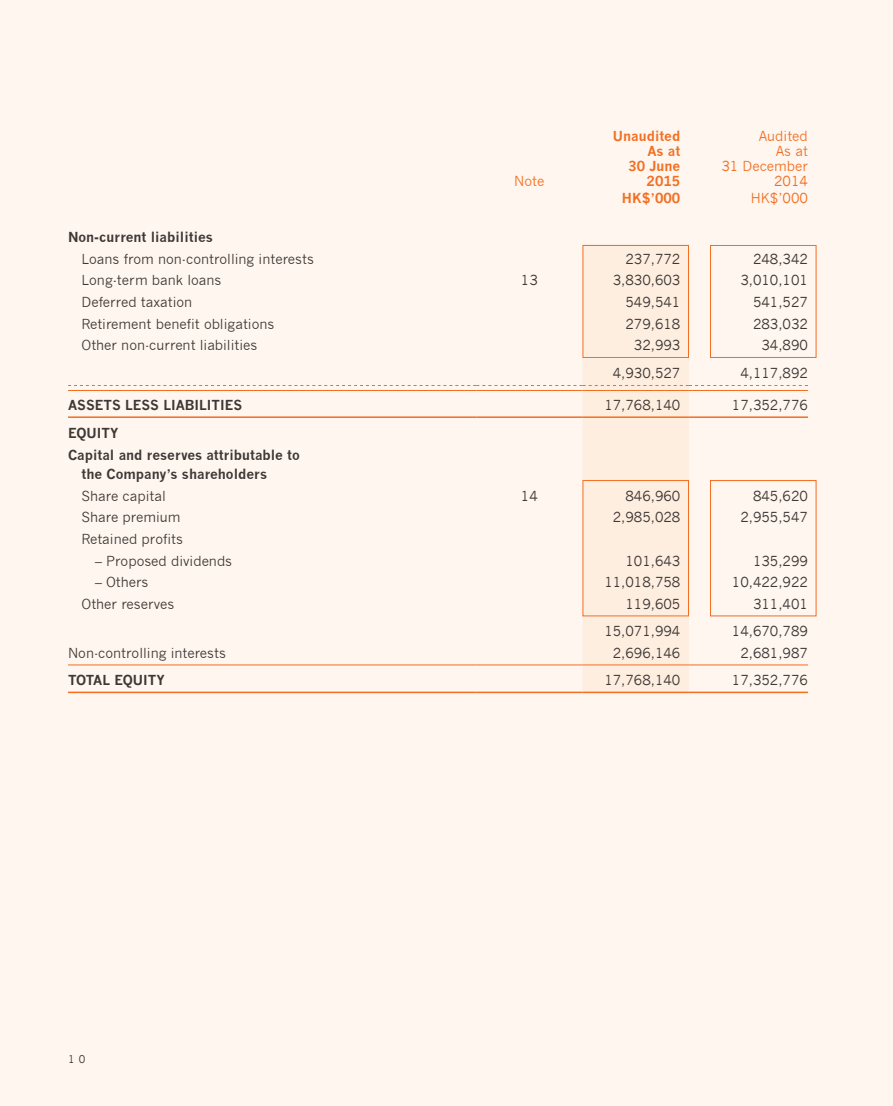
<style>
.page{position:relative;width:893px;height:1106px;background:#fef6ef}
.page>*{position:absolute;margin:0;border:0;box-sizing:border-box;transform-origin:0 0}
.t1{font:13.5px "News Gothic";color:#3e3835}
.t2{font:700 13.5px/21.6px "News Gothic";color:#3e3835}
.t3{font:13.5px/15px "News Gothic";color:#f36e21;text-align:right}
.t4{font:700 13.5px/15px "News Gothic";color:#f36e21;text-align:right}
.t5{font:10.5px "News Gothic";color:#3e3835}
</style>
<div class="page">
<div style="left:583px;top:244px;width:106px;height:447px;background:#feeee0"></div>
<div style="left:583px;top:245px;width:106px;height:113px;border:1px solid #f36e21"></div>
<div style="left:710px;top:245px;width:106px;height:113px;border:1px solid #f36e21"></div>
<hr style="left:68px;top:390px;width:408px;height:1px;background:#f36e21">
<hr style="left:476px;top:390px;width:107px;height:1px;background:#f36e21">
<hr style="left:583px;top:390px;width:106px;height:1px;background:#f36e21">
<svg style="left:68px;top:385px;width:740px;height:1px"></svg>
<hr style="left:689px;top:390px;width:119px;height:1px;background:#f36e21">
<hr style="left:68px;top:416px;width:408px;height:2px;background:#f36e21">
<hr style="left:476px;top:416px;width:107px;height:2px;background:#f36e21">
<hr style="left:583px;top:416px;width:106px;height:2px;background:#f36e21">
<hr style="left:689px;top:416px;width:119px;height:2px;background:#f36e21">
<div style="left:583px;top:480px;width:106px;height:136px;border:1px solid #f36e21"></div>
<div style="left:710px;top:480px;width:106px;height:136px;border:1px solid #f36e21"></div>
<hr style="left:68px;top:664px;width:408px;height:1px;background:#f36e21">
<hr style="left:476px;top:664px;width:107px;height:1px;background:#f36e21">
<hr style="left:583px;top:664px;width:106px;height:1px;background:#f36e21">
<hr style="left:689px;top:664px;width:119px;height:1px;background:#f36e21">
<hr style="left:68px;top:691px;width:408px;height:2px;background:#f36e21">
<hr style="left:476px;top:691px;width:107px;height:2px;background:#f36e21">
<hr style="left:583px;top:691px;width:106px;height:2px;background:#f36e21">
<hr style="left:689px;top:691px;width:119px;height:2px;background:#f36e21">
<p class="t3" style="left:514px;top:174px;width:32px">Note</p>
<p class="t4" style="left:613px;top:129px;width:69px">Unaudited<br>As at<br>30 June<br>2015</p>
<p class="t3" style="left:721px;top:129px;width:88px">Audited<br>As at<br>31 December<br>2014</p>
<p class="t4" style="left:622px;top:191px;width:60px">HK$’000</p>
<p class="t3" style="left:751px;top:191px;width:58px">HK$’000</p>
<p class="t2" style="left:68px;top:226px;width:146px">Non-current liabilities</p>
<p class="t1" style="left:82px;top:251px;width:234px">Loans from non-controlling interests</p>
<p class="t1" style="left:625px;top:251px;width:56px">237,772</p>
<p class="t1" style="left:753px;top:251px;width:56px">248,342</p>
<p class="t1" style="left:82px;top:273px;width:141px">Long-term bank loans</p>
<p class="t1" style="left:521px;top:273px;width:18px">13</p>
<p class="t1" style="left:613px;top:273px;width:69px">3,830,603</p>
<p class="t1" style="left:740px;top:273px;width:69px">3,010,101</p>
<p class="t1" style="left:82px;top:294px;width:112px">Deferred taxation</p>
<p class="t1" style="left:625px;top:294px;width:56px">549,541</p>
<p class="t1" style="left:753px;top:294px;width:56px">541,527</p>
<p class="t1" style="left:82px;top:316px;width:194px">Retirement benefit obligations</p>
<p class="t1" style="left:625px;top:316px;width:56px">279,618</p>
<p class="t1" style="left:753px;top:316px;width:56px">283,032</p>
<p class="t1" style="left:82px;top:337px;width:177px">Other non-current liabilities</p>
<p class="t1" style="left:634px;top:337px;width:48px">32,993</p>
<p class="t1" style="left:761px;top:337px;width:48px">34,890</p>
<p class="t1" style="left:613px;top:365px;width:69px">4,930,527</p>
<p class="t1" style="left:740px;top:365px;width:69px">4,117,892</p>
<p class="t2" style="left:68px;top:394px;width:176px">ASSETS LESS LIABILITIES</p>
<p class="t1" style="left:604px;top:397px;width:77px">17,768,140</p>
<p class="t1" style="left:732px;top:397px;width:77px">17,352,776</p>
<p class="t2" style="left:68px;top:422px;width:233px">EQUITY<br>Capital and reserves attributable to</p>
<p class="t2" style="left:82px;top:463px;width:187px">the Company’s shareholders</p>
<p class="t1" style="left:82px;top:488px;width:86px">Share capital</p>
<p class="t1" style="left:521px;top:488px;width:18px">14</p>
<p class="t1" style="left:625px;top:488px;width:56px">846,960</p>
<p class="t1" style="left:753px;top:488px;width:56px">845,620</p>
<p class="t1" style="left:82px;top:509px;width:101px">Share premium</p>
<p class="t1" style="left:613px;top:509px;width:69px">2,985,028</p>
<p class="t1" style="left:740px;top:509px;width:69px">2,955,547</p>
<p class="t1" style="left:82px;top:531px;width:103px">Retained profits</p>
<p class="t1" style="left:95px;top:553px;width:139px">– Proposed dividends</p>
<p class="t1" style="left:625px;top:553px;width:56px">101,643</p>
<p class="t1" style="left:753px;top:553px;width:56px">135,299</p>
<p class="t1" style="left:95px;top:574px;width:55px">– Others</p>
<p class="t1" style="left:604px;top:574px;width:77px">11,018,758</p>
<p class="t1" style="left:732px;top:574px;width:77px">10,422,922</p>
<p class="t1" style="left:82px;top:596px;width:94px">Other reserves</p>
<p class="t1" style="left:625px;top:596px;width:56px">119,605</p>
<p class="t1" style="left:753px;top:596px;width:56px">311,401</p>
<p class="t1" style="left:604px;top:623px;width:77px">15,071,994</p>
<p class="t1" style="left:732px;top:623px;width:77px">14,670,789</p>
<p class="t1" style="left:68px;top:645px;width:159px">Non-controlling interests</p>
<p class="t1" style="left:613px;top:645px;width:69px">2,696,146</p>
<p class="t1" style="left:740px;top:645px;width:69px">2,681,987</p>
<p class="t2" style="left:68px;top:669px;width:98px">TOTAL EQUITY</p>
<p class="t1" style="left:604px;top:672px;width:77px">17,768,140</p>
<p class="t1" style="left:732px;top:672px;width:77px">17,352,776</p>
<p class="t5" style="left:68px;top:1052px;width:19px">1 0</p>
</div>
